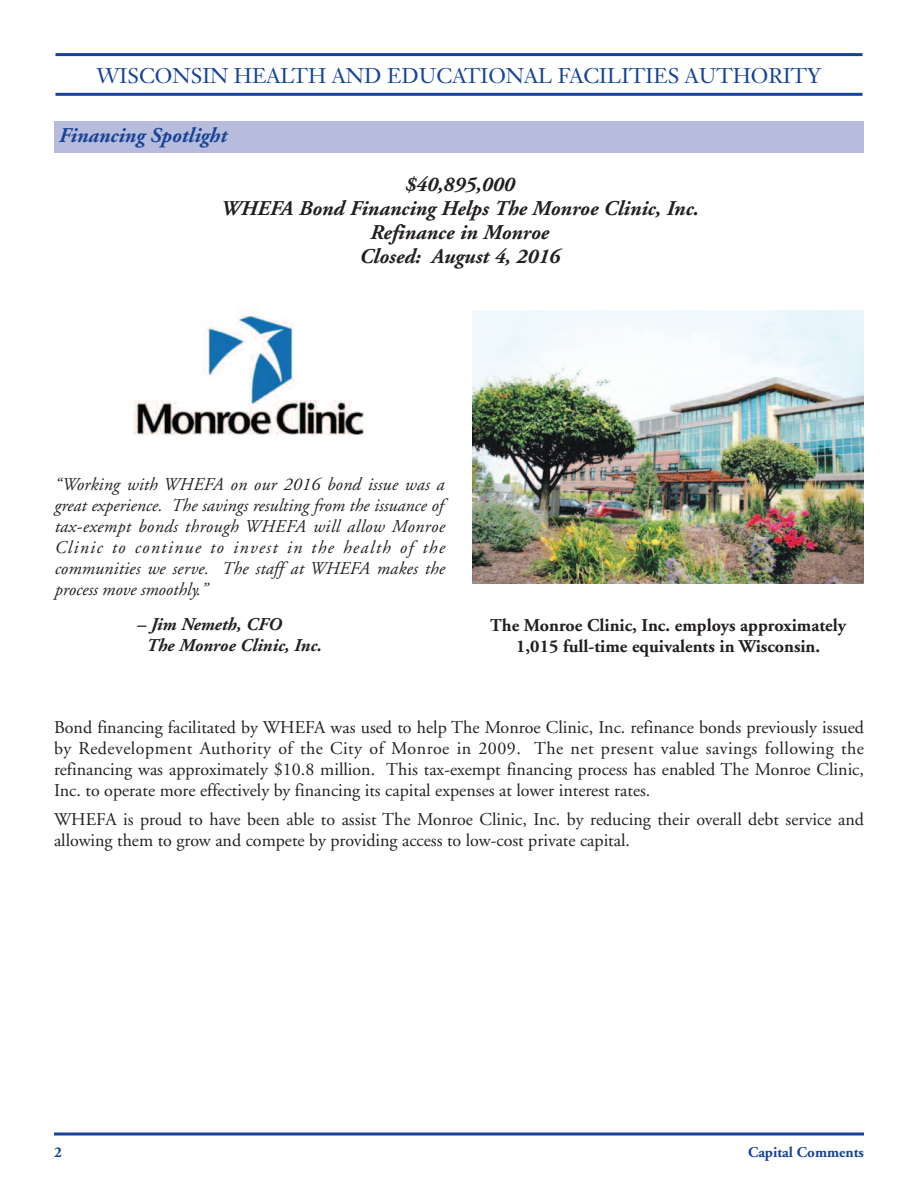
<style>
.page{position:relative;width:918px;height:1188px;background:#fff}
.page>*{position:absolute;margin:0;border:0;box-sizing:border-box;transform-origin:0 0}
.t1{font:italic 700 21px/24px "Adobe Garamond";color:#231f20;text-align:center}
.t2{font:21px "Janson Text";color:#154398}
.t3{font:italic 700 21px "Adobe Garamond";color:#154398}
.t4{font:18px/21px "Adobe Garamond";color:#231f20;text-align:justify}
.t5{font:italic 18px/21px "Adobe Garamond";letter-spacing:.01em;color:#231f20;text-align:justify}
.t6{font:700 18px/21px "Adobe Garamond";color:#231f20;text-align:center}
.t7{font:italic 700 18px/21px "Adobe Garamond";color:#231f20}
.t8{font:700 15px "Adobe Garamond";color:#154398}
</style>
<div class="page">
<svg style="left:54px;top:1132px;width:810px;height:4px;background:#4f71b1"></svg>
<hr style="left:56px;top:53px;width:806px;height:3px;background:#154398">
<hr style="left:56px;top:93px;width:806px;height:3px;background:#154398">
<div style="left:54px;top:122px;width:810px;height:31px;background:#b8bcdc"></div>
<img style="left:473px;top:310px;width:391px;height:273px">
<img style="left:133px;top:315px;width:232px;height:121px">
<p class="t2" style="left:97px;top:67px;width:726px">WISCONSIN HEALTH AND EDUCATIONAL FACILITIES AUTHORITY</p>
<p class="t3" style="left:58px;top:127px;width:169px">Financing Spotlight</p>
<p class="t1" style="left:220px;top:174px;width:480px">$40,895,000<br>WHEFA Bond Financing Helps The Monroe Clinic, Inc.<br>Refinance in Monroe<br>Closed: August 4, 2016</p>
<p class="t5" style="left:54px;top:476px;width:392px">“Working with WHEFA on our 2016 bond issue was a great experience. The savings resulting from the issuance of tax-exempt bonds through WHEFA will allow Monroe Clinic to continue to invest in the health of the communities we serve. The staff at WHEFA makes the process move smoothly.”</p>
<p class="t7" style="left:146px;top:615px;width:177px;text-indent:-9px">– Jim Nemeth, CFO<br>The Monroe Clinic, Inc.</p>
<p class="t6" style="left:490px;top:616px;width:357px">The Monroe Clinic, Inc. employs approximately<br>1,015 full-time equivalents in Wisconsin.</p>
<p class="t4" style="left:54px;top:718px;width:812px">Bond financing facilitated by WHEFA was used to help The Monroe Clinic, Inc. refinance bonds previously issued by Redevelopment Authority of the City of Monroe in 2009. The net present value savings following the refinancing was approximately $10.8 million. This tax-exempt financing process has enabled The Monroe Clinic, Inc. to operate more effectively by financing its capital expenses at lower interest rates.</p>
<p class="t4" style="left:54px;top:810px;width:811px">WHEFA is proud to have been able to assist The Monroe Clinic, Inc. by reducing their overall debt service and allowing them to grow and compete by providing access to low-cost private capital.</p>
<p class="t8" style="left:54px;top:1146px;width:9px">2</p>
<p class="t8" style="left:748px;top:1146px;width:117px">Capital Comments</p>
</div>
